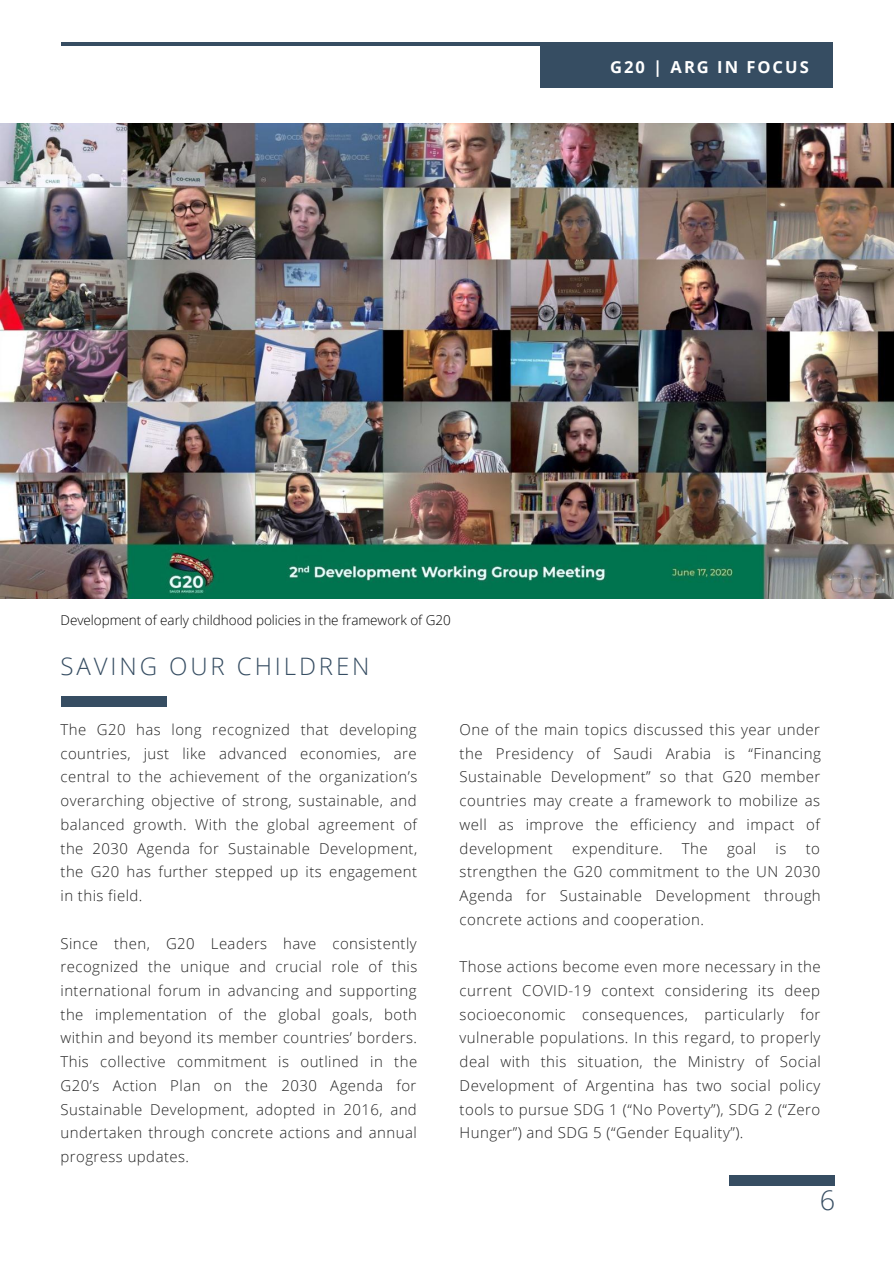
<style>
.page{position:relative;width:894px;height:1264px;background:#fff}
.page>*{position:absolute;margin:0;border:0;box-sizing:border-box;transform-origin:0 0}
.t1{font:300 27px "Open Sans";color:#364d62}
.t2{font:300 24px "Open Sans";letter-spacing:.12em;color:#364d62}
.t3{font:700 16.5px "Open Sans";letter-spacing:.12em;color:#fff}
.t4{font:300 15px/23.7px "Open Sans";letter-spacing:.03em;color:#222;text-align:justify}
.t5{font:300 13.5px "Open Sans";letter-spacing:-.005em;color:#000}
</style>
<div class="page">
<hr style="left:61px;top:42px;width:771px;height:4px;background:#364d62">
<div style="left:540px;top:42px;width:293px;height:45px;background:#364d62"></div>
<img style="left:0;top:123px;width:893px;height:476px">
<div style="left:61px;top:696px;width:105px;height:10px;background:#364d62"></div>
<div style="left:729px;top:1175px;width:106px;height:10px;background:#364d62"></div>
<p class="t3" style="left:610px;top:55px;width:200px">G20 | ARG IN FOCUS</p>
<p class="t5" style="left:61px;top:610px;width:391px">Development of early childhood policies in the framework of G20</p>
<h2 class="t2" style="left:61px;top:650px;width:310px">SAVING OUR CHILDREN</h2>
<p class="t4" style="left:61px;top:717px;width:358px">The G20 has long recognized that developing countries, just like advanced economies, are central to the achievement of the organization’s overarching objective of strong, sustainable, and balanced growth. With the global agreement of the 2030 Agenda for Sustainable Development, the G20 has further stepped up its engagement in this field.</p>
<p class="t4" style="left:61px;top:930px;width:358px">Since then, G20 Leaders have consistently recognized the unique and crucial role of this international forum in advancing and supporting the implementation of the global goals, both within and beyond its member countries’ borders.<br>This collective commitment is outlined in the G20’s Action Plan on the 2030 Agenda for Sustainable Development, adopted in 2016, and undertaken through concrete actions and annual progress updates.</p>
<p class="t4" style="left:459px;top:717px;width:362px">One of the main topics discussed this year under the Presidency of Saudi Arabia is “Financing Sustainable Development” so that G20 member countries may create a framework to mobilize as well as improve the efficiency and impact of development</p>
<p class="t4" style="left:572px;top:835px;width:92px">expenditure.</p>
<p class="t4" style="left:681px;top:835px;width:27px">The</p>
<p class="t4" style="left:726px;top:835px;width:31px">goal</p>
<p class="t4" style="left:775px;top:835px;width:12px">is</p>
<p class="t4" style="left:459px;top:835px;width:362px;text-indent:346px">to strengthen the G20 commitment to the UN 2030<br>Agenda for Sustainable Development through concrete actions and cooperation.</p>
<p class="t4" style="left:459px;top:954px;width:362px">Those actions become even more necessary in the current COVID-19 context considering its deep socioeconomic consequences, particularly for vulnerable populations. In this regard, to properly deal with this situation, the Ministry of Social Development of Argentina has two social policy tools to pursue SDG 1 (“No Poverty”), SDG 2 (“Zero Hunger”) and SDG 5 (“Gender Equality”).</p>
<h1 class="t1" style="left:819px;top:1181px;width:17px">6</h1>
</div>
